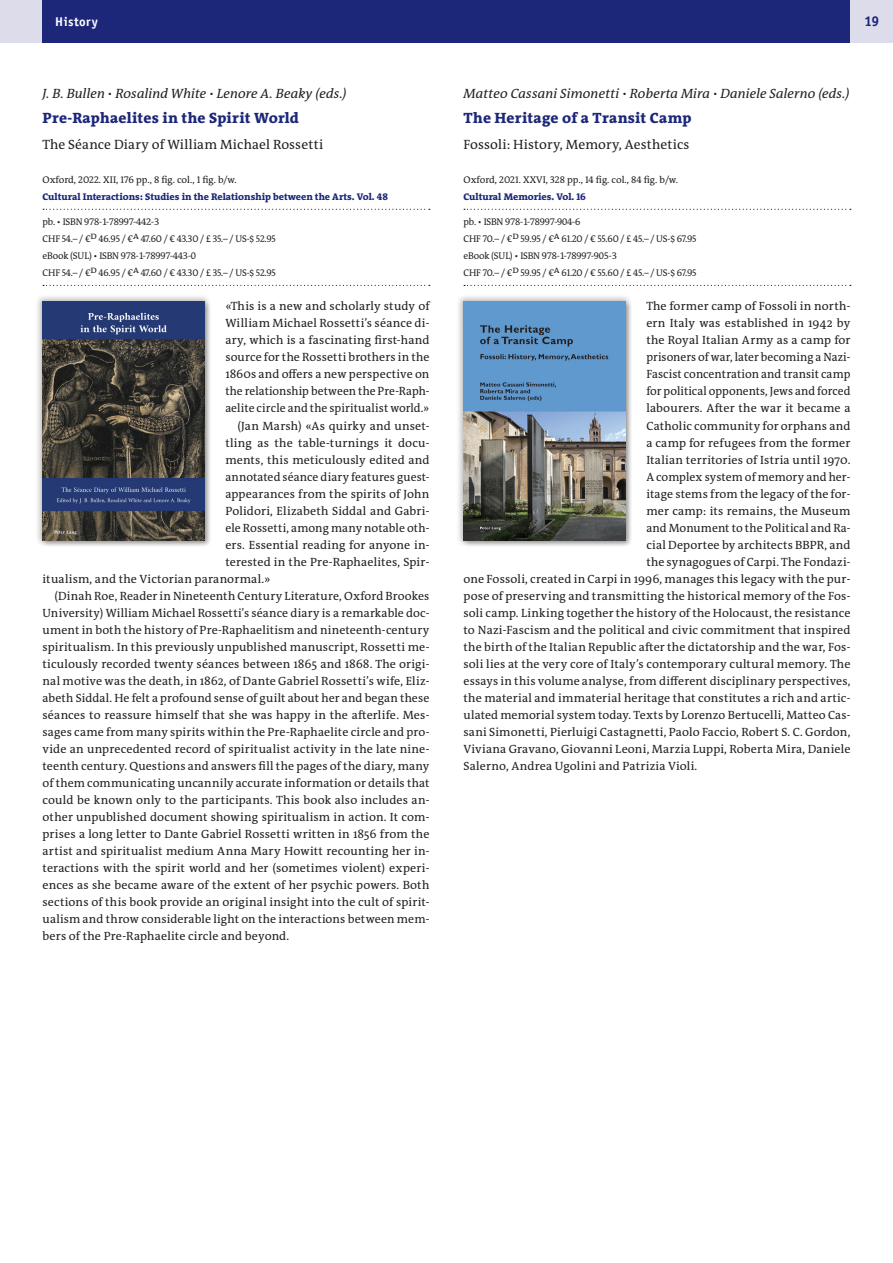
<style>
.page{position:relative;width:893px;height:1263px;background:#fff}
.page>*{position:absolute;margin:0;border:0;box-sizing:border-box;transform-origin:0 0}
._110___Titel{font:800 15px "The Antiqua B W8";letter-spacing:.015em;color:#1d2779}
.t1{font:700 14.25px "Officina Sans";color:#1d2779}
._100___Autor{font:italic 13.5px "The Antiqua B W5 Plain";letter-spacing:.005em;color:#231f20}
._120___Untertitel{font:13.5px "The Antiqua B W5 Plain";letter-spacing:.01em;color:#231f20}
.Rubrik{font:700 12.75px "Officina Sans";letter-spacing:.035em;color:#fff}
._300___Werbetext{font:12px/17px "The Antiqua B W5 Plain";letter-spacing:.01em;color:#231f20;text-align:justify}
._300___Werbetext__FK{font:12px/17px "The Antiqua B W5 Plain";letter-spacing:.01em;color:#231f20;text-align:justify}
._300___Werbetext__FK-2{font:12px "The Antiqua B W5 Plain";letter-spacing:.01em;color:#231f20;scale:.96 1}
._230___Preise{font:9.75px "The Antiqua B W5 Plain";letter-spacing:-.02em;color:#231f20}
._210___Reihe{font:800 9.75px "The Antiqua B W8";color:#1d2779}
._200___Ort_Jahr_Umfa{font:9.75px "The Antiqua B W5 Plain";color:#231f20}
._220___ISBN{font:9.75px "The Antiqua B W5 Plain";letter-spacing:-.02em;color:#231f20}
._220___ISBN__oben{font:9.75px "The Antiqua B W5 Plain";letter-spacing:-.02em;color:#231f20}
.s1{font-size:10.5px}
</style>
<div class="page">
<div style="left:0;top:0;width:893px;height:43px;background:#dcdceb"></div>
<div style="left:43px;top:0;width:807px;height:43px;background:#1d2779"></div>
<svg style="left:464px;top:209px;width:387px;height:1px"></svg>
<svg style="left:464px;top:285px;width:387px;height:1px"></svg>
<div style="left:456px;top:294px;width:177px;height:254px;background:#231f20;opacity:.3"></div>
<img style="left:463px;top:302px;width:162px;height:238px">
<svg style="left:43px;top:209px;width:387px;height:1px"></svg>
<svg style="left:43px;top:285px;width:387px;height:1px"></svg>
<div style="left:35px;top:294px;width:177px;height:254px;background:#231f20;opacity:.3"></div>
<img style="left:43px;top:302px;width:161px;height:238px">
<p class="Rubrik" style="left:55px;top:13px;width:44px">History</p>
<p class="t1" style="left:864px;top:13px;width:17px">19</p>
<p class="_100___Autor" style="left:43px;top:85px;width:306px">J. B. Bullen <span class="s1">•</span> Rosalind White <span class="s1">•</span> Lenore A. Beaky (eds.)</p>
<p class="_110___Titel" style="left:43px;top:109px;width:258px">Pre-Raphaelites in the Spirit World</p>
<p class="_120___Untertitel" style="left:43px;top:136px;width:282px">The Séance Diary of William Michael Rossetti</p>
<p class="_200___Ort_Jahr_Umfa" style="left:43px;top:173px;width:195px">Oxford, 2022. XII, 176 pp., 8 fig. col., 1 fig. b/w.</p>
<p class="_210___Reihe" style="left:43px;top:190px;width:347px">Cultural Interactions: Studies in the Relationship between the Arts. Vol. 48</p>
<p class="_220___ISBN__oben" style="left:43px;top:216px;width:118px">pb. • ISBN 978-1-78997-442-3</p>
<p class="_230___Preise" style="left:43px;top:233px;width:235px">CHF 54.– / €D 46.95 / €A 47.60 / € 43.30 / £ 35.– / US-$ 52.95</p>
<p class="_220___ISBN" style="left:43px;top:250px;width:155px">eBook (SUL) • ISBN 978-1-78997-443-0</p>
<p class="_230___Preise" style="left:43px;top:267px;width:235px">CHF 54.– / €D 46.95 / €A 47.60 / € 43.30 / £ 35.– / US-$ 52.95</p>
<p class="_300___Werbetext__FK" style="left:225px;top:298px;width:206px">«This is a new and scholarly study of William Michael Rossetti’s séance di&shy;ary, which is a fascinating first-hand source for the Rossetti brothers in the 1860s and offers a new perspective on the relationship between the Pre-Raph&shy;aelite circle and the spiritualist world.»</p>
<p class="_300___Werbetext" style="left:237px;top:417px;width:194px">(Jan Marsh) «As quirky and unset-</p>
<p class="_300___Werbetext" style="left:225px;top:434px;width:206px">tling as the table-turnings it docu-</p>
<p class="_300___Werbetext" style="left:225px;top:451px;width:206px">ments, this meticulously edited and</p>
<p class="_300___Werbetext" style="left:225px;top:468px;width:206px">annotated séance diary features guest-</p>
<p class="_300___Werbetext" style="left:225px;top:485px;width:206px">appearances from the spirits of John</p>
<p class="_300___Werbetext" style="left:225px;top:502px;width:206px">Polidori, Elizabeth Siddal and Gabri-</p>
<p class="_300___Werbetext" style="left:225px;top:519px;width:206px">ele Rossetti, among many notable oth-</p>
<p class="_300___Werbetext" style="left:225px;top:536px;width:206px">ers. Essential reading for anyone in-</p>
<p class="_300___Werbetext" style="left:225px;top:553px;width:206px">terested in the Pre-Raphaelites, Spir-</p>
<p class="_300___Werbetext" style="left:43px;top:570px;width:229px">itualism, and the Victorian paranormal.»</p>
<p class="_300___Werbetext" style="left:43px;top:587px;width:388px;text-indent:12px">(Dinah Roe, Reader in Nineteenth Century Literature, Oxford Brookes University) William Michael Rossetti’s séance diary is a remarkable doc&shy;ument in both the history of Pre-Raphaelitism and nineteenth-century spiritualism. In this previously unpublished manuscript, Rossetti me&shy;ticulously recorded twenty séances between 1865 and 1868. The origi&shy;nal motive was the death, in 1862, of Dante Gabriel Rossetti’s wife, Eliz&shy;abeth Siddal. He felt a profound sense of guilt about her and began these séances to reassure himself that she was happy in the afterlife. Mes&shy;sages came from many spirits within the Pre-Raphaelite circle and pro&shy;vide an unprecedented record of spiritualist activity in the late nine&shy;teenth century. Questions and answers fill the pages of the diary, many of them communicating uncannily accurate information or details that could be known only to the participants. This book also includes an&shy;other unpublished document showing spiritualism in action. It com&shy;prises a long letter to Dante Gabriel Rossetti written in 1856 from the artist and spiritualist medium Anna Mary Howitt recounting her in&shy;teractions with the spirit world and her (sometimes violent) experi&shy;ences as she became aware of the extent of her psychic powers. Both sections of this book provide an original insight into the cult of spirit&shy;ualism and throw considerable light on the interactions between mem&shy;bers of the Pre-Raphaelite circle and beyond.</p>
<p class="_100___Autor" style="left:463px;top:85px;width:387px">Matteo Cassani Simonetti <span class="s1">•</span> Roberta Mira <span class="s1">•</span> Daniele Salerno (eds.)</p>
<p class="_110___Titel" style="left:463px;top:109px;width:230px">The Heritage of a Transit Camp</p>
<p class="_120___Untertitel" style="left:463px;top:136px;width:227px">Fossoli: History, Memory, Aesthetics</p>
<p class="_200___Ort_Jahr_Umfa" style="left:463px;top:173px;width:215px">Oxford, 2021. XXVI, 328 pp., 14 fig. col., 84 fig. b/w.</p>
<p class="_210___Reihe" style="left:463px;top:190px;width:124px">Cultural Memories. Vol. 16</p>
<p class="_220___ISBN__oben" style="left:463px;top:216px;width:118px">pb. • ISBN 978-1-78997-904-6</p>
<p class="_230___Preise" style="left:463px;top:233px;width:235px">CHF 70.– / €D 59.95 / €A 61.20 / € 55.60 / £ 45.– / US-$ 67.95</p>
<p class="_220___ISBN" style="left:463px;top:250px;width:155px">eBook (SUL) • ISBN 978-1-78997-905-3</p>
<p class="_230___Preise" style="left:463px;top:267px;width:235px">CHF 70.– / €D 59.95 / €A 61.20 / € 55.60 / £ 45.– / US-$ 67.95</p>
<p class="_300___Werbetext__FK" style="left:646px;top:298px;width:206px">The former camp of Fossoli in north-</p>
<p class="_300___Werbetext__FK" style="left:646px;top:315px;width:206px">ern Italy was established in 1942 by</p>
<p class="_300___Werbetext__FK" style="left:646px;top:332px;width:206px">the Royal Italian Army as a camp for</p>
<p class="_300___Werbetext__FK-2" style="left:646px;top:350px;width:214px">prisoners of war, later becoming a Nazi-</p>
<p class="_300___Werbetext__FK" style="left:646px;top:366px;width:206px">Fascist concentration and transit camp</p>
<p class="_300___Werbetext__FK-2" style="left:646px;top:384px;width:214px">for political opponents, Jews and forced</p>
<p class="_300___Werbetext__FK" style="left:646px;top:400px;width:206px">labourers. After the war it became a</p>
<p class="_300___Werbetext__FK" style="left:646px;top:417px;width:206px">Catholic community for orphans and</p>
<p class="_300___Werbetext__FK" style="left:646px;top:434px;width:206px">a camp for refugees from the former</p>
<p class="_300___Werbetext__FK" style="left:646px;top:451px;width:204px">Italian territories of Istria until 1970.</p>
<p class="_300___Werbetext__FK" style="left:646px;top:468px;width:206px">A complex system of memory and her-</p>
<p class="_300___Werbetext__FK" style="left:646px;top:485px;width:206px">itage stems from the legacy of the for-</p>
<p class="_300___Werbetext__FK" style="left:646px;top:502px;width:206px">mer camp: its remains, the Museum</p>
<p class="_300___Werbetext__FK" style="left:646px;top:519px;width:206px">and Monument to the Political and Ra-</p>
<p class="_300___Werbetext__FK" style="left:646px;top:536px;width:206px">cial Deportee by architects BBPR, and</p>
<p class="_300___Werbetext__FK" style="left:646px;top:553px;width:206px">the synagogues of Carpi. The Fondazi-</p>
<p class="_300___Werbetext__FK" style="left:463px;top:570px;width:388px">one Fossoli, created in Carpi in 1996, manages this legacy with the pur-</p>
<p class="_300___Werbetext__FK" style="left:463px;top:587px;width:388px">pose of preserving and transmitting the historical memory of the Fos-</p>
<p class="_300___Werbetext__FK" style="left:463px;top:604px;width:388px">soli camp. Linking together the history of the Holocaust, the resistance</p>
<p class="_300___Werbetext__FK" style="left:463px;top:621px;width:388px">to Nazi-Fascism and the political and civic commitment that inspired</p>
<p class="_300___Werbetext__FK" style="left:463px;top:638px;width:388px">the birth of the Italian Republic after the dictatorship and the war, Fos-</p>
<p class="_300___Werbetext__FK" style="left:463px;top:655px;width:388px">soli lies at the very core of Italy’s contemporary cultural memory. The</p>
<p class="_300___Werbetext__FK" style="left:463px;top:672px;width:388px">essays in this volume analyse, from different disciplinary perspectives,</p>
<p class="_300___Werbetext__FK" style="left:463px;top:689px;width:388px">the material and immaterial heritage that constitutes a rich and artic-</p>
<p class="_300___Werbetext__FK" style="left:463px;top:706px;width:388px">ulated memorial system today. Texts by Lorenzo Bertucelli, Matteo Cas-</p>
<p class="_300___Werbetext__FK" style="left:463px;top:723px;width:388px">sani Simonetti, Pierluigi Castagnetti, Paolo Faccio, Robert S. C. Gordon,</p>
<p class="_300___Werbetext__FK" style="left:463px;top:740px;width:388px">Viviana Gravano, Giovanni Leoni, Marzia Luppi, Roberta Mira, Daniele</p>
<p class="_300___Werbetext__FK" style="left:463px;top:757px;width:234px">Salerno, Andrea Ugolini and Patrizia Violi.</p>
</div>
